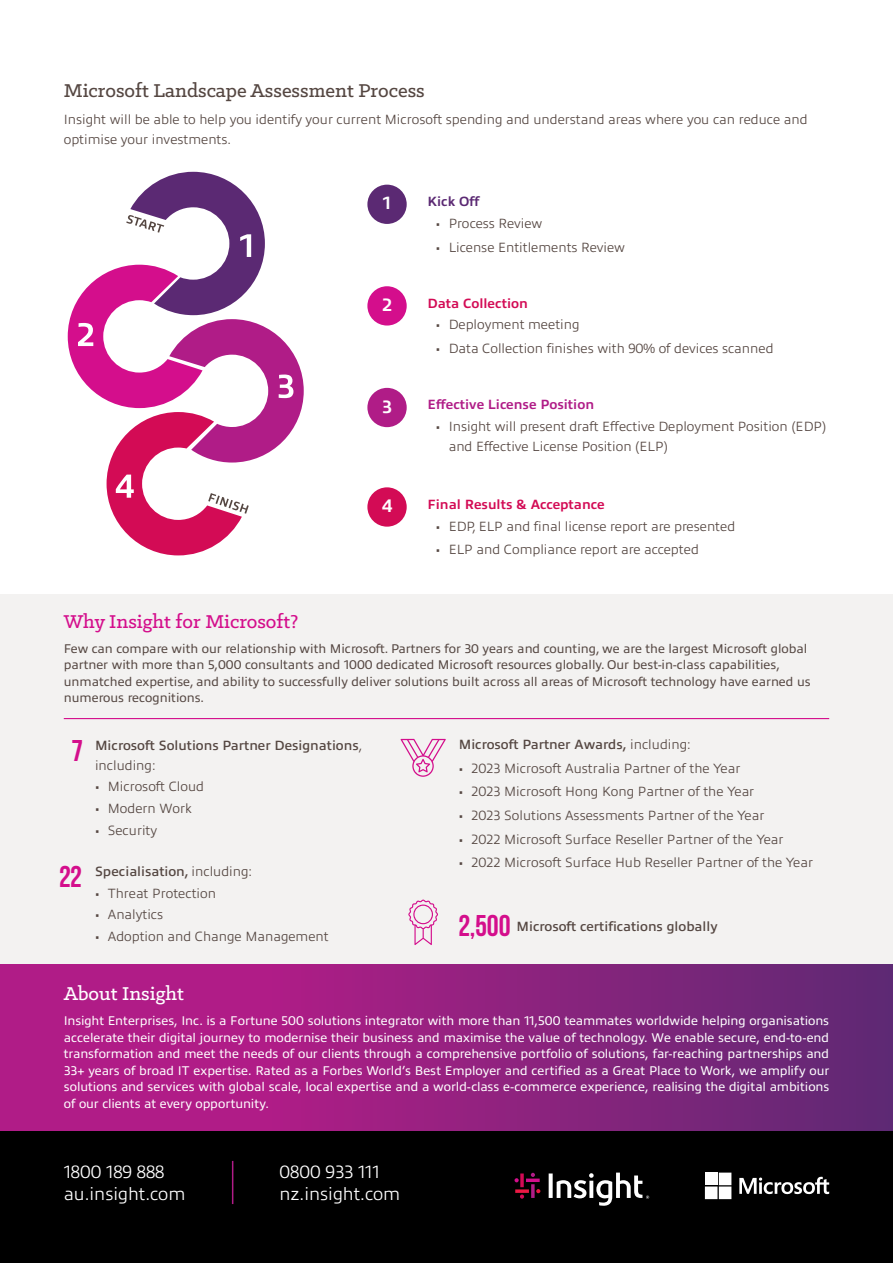
<style>
.page{position:relative;width:893px;height:1263px;background:#fff}
.page>*{position:absolute;margin:0;border:0;box-sizing:border-box;transform-origin:0 0}
.t1{font:700 30px "Bebas Neue";color:#d40e8c}
.t2{font:500 21px "Klinic Slab";color:#554742}
.t3{font:500 21px "Klinic Slab";color:#d40e8c}
.t4{font:500 21px "Klinic Slab";color:#fff}
.t5{font:300 18px/21.6px "Allumi Pro";color:#fff}
.t6{font:700 18px "Allumi Pro";color:#fff}
.t7{font:300 13.5px/19.8px "Allumi Pro";color:#554742}
.t8{font:600 13.5px/19.5px "Allumi Pro";color:#554742}
.t9{font:700 13.5px "Allumi Pro";color:#d30b55}
.t10{font:700 13.5px "Allumi Pro";color:#b01c87}
.t11{font:700 13.5px "Allumi Pro";color:#5b2973}
.t12{font:12.75px/16.5px "Allumi Pro";letter-spacing:-.005em;color:#fff;text-align:justify}
.t13{font:12.75px/16.5px "Allumi Pro";color:#554742}
.s1{font-weight:300}
</style>
<div class="page">
<svg style="left:68px;top:172px;width:236px;height:383px"></svg>
<div style="left:367px;top:185px;width:40px;height:39px;background:#5b2973;border-radius:50%"></div>
<div style="left:367px;top:286px;width:40px;height:40px;background:#d40e8c;border-radius:50%"></div>
<div style="left:367px;top:388px;width:40px;height:39px;background:#b01c87;border-radius:50%"></div>
<div style="left:367px;top:487px;width:40px;height:40px;background:#d30b55;border-radius:50%"></div>
<div style="left:0;top:1095px;width:893px;height:168px;background:#000"></div>
<div style="left:0;top:594px;width:893px;height:404px;background:#f3f2f1"></div>
<hr style="left:64px;top:718px;width:765px;height:1px;background:#d40e8c">
<svg style="left:408px;top:899px;width:30px;height:46px"></svg>
<svg style="left:401px;top:739px;width:45px;height:38px"></svg>
<svg style="left:0;top:965px;width:893px;height:166px;background:#92217f"></svg>
<svg style="left:531px;top:1184px;width:4px;height:14px"></svg>
<svg style="left:531px;top:1173px;width:4px;height:4px"></svg>
<svg style="left:520px;top:1173px;width:4px;height:14px"></svg>
<svg style="left:520px;top:1194px;width:4px;height:5px"></svg>
<svg style="left:526px;top:1178px;width:14px;height:4px"></svg>
<svg style="left:514px;top:1178px;width:5px;height:4px"></svg>
<svg style="left:515px;top:1189px;width:14px;height:4px"></svg>
<svg style="left:536px;top:1189px;width:4px;height:4px"></svg>
<svg style="left:549px;top:1172px;width:100px;height:34px"></svg>
<svg style="left:739px;top:1176px;width:90px;height:18px"></svg>
<svg style="left:705px;top:1172px;width:26px;height:27px"></svg>
<hr style="left:232px;top:1161px;width:1px;height:43px;background:#b01c87">
<h2 class="t2" style="left:64px;top:77px;width:362px">Microsoft Landscape Assessment Process</h2>
<p class="t7" style="left:64px;top:109px;width:745px">Insight will be able to help you identify your current Microsoft spending and understand areas where you can reduce and optimise your investments.</p>
<h3 class="t6" style="left:383px;top:190px;width:10px">1</h3>
<p class="t11" style="left:427px;top:192px;width:53px">Kick Off</p>
<p class="t7" style="left:436px;top:212px;width:108px">• Process Review</p>
<p class="t7" style="left:436px;top:236px;width:190px">• License Entitlements Review</p>
<h3 class="t6" style="left:382px;top:292px;width:11px">2</h3>
<p class="t9" style="left:427px;top:293px;width:102px">Data Collection</p>
<p class="t7" style="left:436px;top:314px;width:145px">• Deployment meeting</p>
<p class="t7" style="left:436px;top:338px;width:339px">• Data Collection finishes with 90% of devices scanned</p>
<h3 class="t6" style="left:382px;top:393px;width:11px">3</h3>
<p class="t10" style="left:427px;top:395px;width:168px">Effective License Position</p>
<p class="t7" style="left:449px;top:416px;width:379px;text-indent:-13px">• Insight will present draft Effective Deployment Position (EDP) and Effective License Position (ELP)</p>
<h3 class="t6" style="left:382px;top:493px;width:12px">4</h3>
<p class="t9" style="left:427px;top:494px;width:179px">Final Results &amp; Acceptance</p>
<p class="t7" style="left:436px;top:515px;width:301px">• EDP, ELP and final license report are presented</p>
<p class="t7" style="left:436px;top:539px;width:264px">• ELP and Compliance report are accepted</p>
<h2 class="t3" style="left:64px;top:608px;width:236px">Why Insight for Microsoft?</h2>
<p class="t13" style="left:64px;top:639px;width:748px">Few can compare with our relationship with Microsoft. Partners for 30 years and counting, we are the largest Microsoft global partner with more than 5,000 consultants and 1000 dedicated Microsoft resources globally. Our best-in-class capabilities, unmatched expertise, and ability to successfully deliver solutions built across all areas of Microsoft technology have earned us numerous recognitions.</p>
<p class="t8" style="left:459px;top:733px;width:233px">Microsoft Partner Awards, <span class="s1">including:</span></p>
<p class="t7" style="left:459px;top:757px;width:283px">• 2023 Microsoft Australia Partner of the Year</p>
<p class="t7" style="left:459px;top:781px;width:297px">• 2023 Microsoft Hong Kong Partner of the Year</p>
<p class="t7" style="left:459px;top:804px;width:307px">• 2023 Solutions Assessments Partner of the Year</p>
<p class="t7" style="left:459px;top:828px;width:326px">• 2022 Microsoft Surface Reseller Partner of the Year</p>
<p class="t7" style="left:459px;top:851px;width:356px">• 2022 Microsoft Surface Hub Reseller Partner of the Year</p>
<h1 class="t1" style="left:59px;top:860px;width:24px">22</h1>
<p class="t8" style="left:95px;top:861px;width:159px">Specialisation, <span class="s1">including:</span></p>
<p class="t7" style="left:95px;top:882px;width:122px">• Threat Protection</p>
<p class="t7" style="left:95px;top:904px;width:70px">• Analytics</p>
<p class="t7" style="left:95px;top:925px;width:235px">• Adoption and Change Management</p>
<h1 class="t1" style="left:72px;top:734px;width:12px">7</h1>
<p class="t8" style="left:95px;top:735px;width:269px">Microsoft Solutions Partner Designations<span class="s1">, including:</span></p>
<p class="t7" style="left:95px;top:776px;width:111px">• Microsoft Cloud</p>
<p class="t7" style="left:95px;top:797px;width:98px">• Modern Work</p>
<p class="t7" style="left:95px;top:819px;width:64px">• Security</p>
<h1 class="t1" style="left:459px;top:909px;width:53px">2,500</h1>
<p class="t8" style="left:516px;top:915px;width:203px">Microsoft certifications globally</p>
<h2 class="t4" style="left:64px;top:980px;width:122px">About Insight</h2>
<p class="t12" style="left:64px;top:1012px;width:767px">Insight Enterprises, Inc. is a Fortune 500 solutions integrator with more than 11,500 teammates worldwide helping organisations accelerate their digital journey to modernise their business and maximise the value of technology. We enable secure, end-to-end transformation and meet the needs of our clients through a comprehensive portfolio of solutions, far-reaching partnerships and 33+ years of broad IT expertise. Rated as a Forbes World’s Best Employer and certified as a Great Place to Work, we amplify our solutions and services with global scale, local expertise and a world-class e-commerce experience, realising the digital ambitions of our clients at every opportunity.</p>
<h3 class="t5" style="left:64px;top:1160px;width:123px">1800 189 888 au.insight.com</h3>
<h3 class="t5" style="left:279px;top:1160px;width:122px">0800 933 111 nz.insight.com</h3>
</div>
